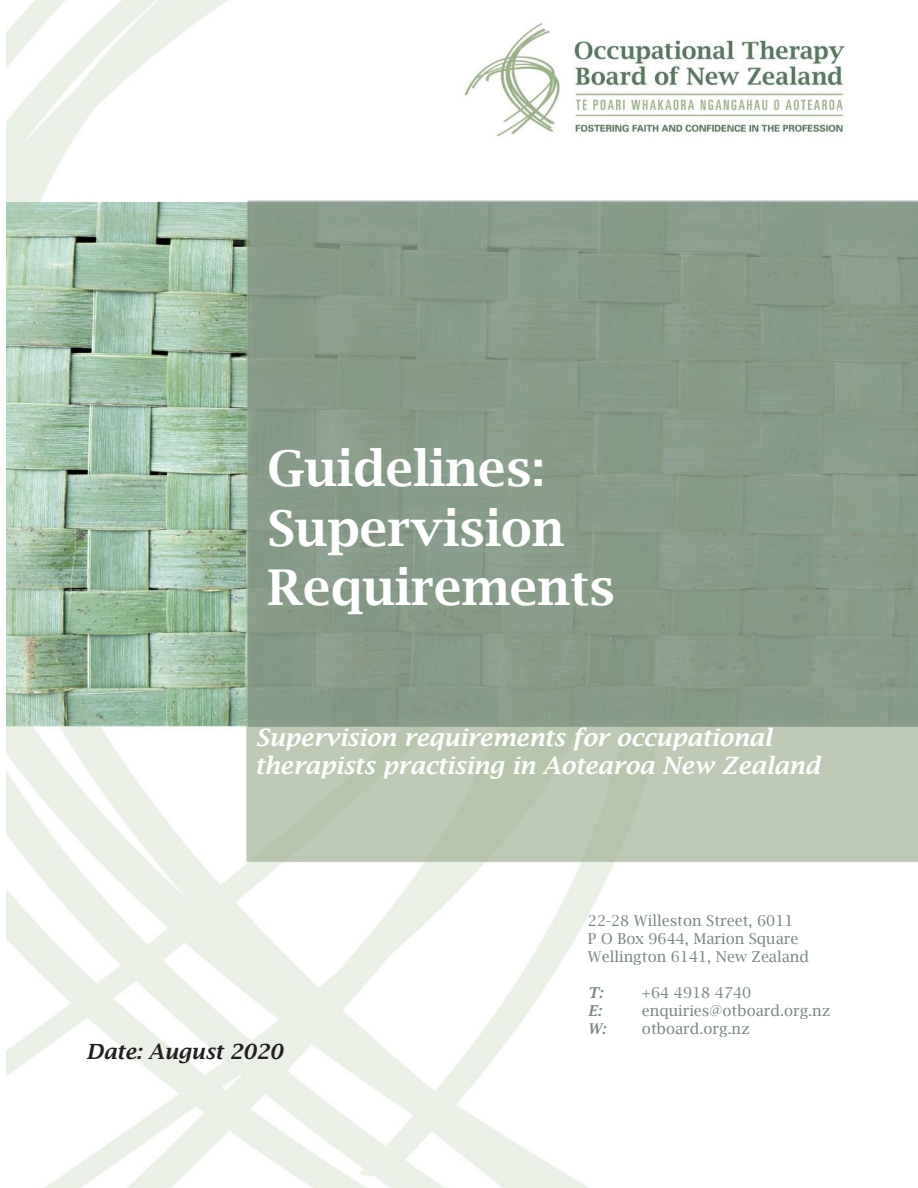
<style>
.page{position:relative;width:918px;height:1188px;background:#fff}
.page>*{position:absolute;margin:0;border:0;box-sizing:border-box;transform-origin:0 0}
.t1{font:600 49.5px "Lucida Bright";color:#fff}
.t2{font:italic 600 24px "Lucida Bright";color:#fff}
.t3{font:italic 600 21px "Lucida Bright";color:#231f20}
.t4{font:15px "Lucida Bright";color:#798981}
.t5{font:italic 600 15px "Lucida Bright";color:#798981}
</style>
<div class="page">
<img style="left:7px;top:0;width:911px;height:1188px">
<p class="t1" style="left:268px;top:440px;width:279px">Guidelines:</p>
<p class="t1" style="left:268px;top:500px;width:298px">Supervision</p>
<p class="t1" style="left:268px;top:559px;width:349px">Requirements</p>
<p class="t2" style="left:255px;top:723px;width:518px">Supervision requirements for occupational</p>
<p class="t2" style="left:255px;top:752px;width:566px">therapists practising in Aotearoa New Zealand</p>
<p class="t3" style="left:86px;top:1040px;width:198px">Date: August 2020</p>
<p class="t4" style="left:588px;top:912px;width:207px">22-28 Willeston Street, 6011</p>
<p class="t4" style="left:588px;top:930px;width:212px">P O Box 9644, Marion Square</p>
<p class="t4" style="left:588px;top:948px;width:223px">Wellington 6141, New Zealand</p>
<p class="t5" style="left:588px;top:984px;width:16px">T:</p>
<p class="t4" style="left:642px;top:984px;width:111px">+64 4918 4740</p>
<p class="t5" style="left:588px;top:1002px;width:15px">E:</p>
<p class="t4" style="left:642px;top:1002px;width:190px">enquiries@otboard.org.nz</p>
<p class="t5" style="left:588px;top:1020px;width:19px">W:</p>
<p class="t4" style="left:642px;top:1020px;width:110px">otboard.org.nz</p>
</div>
